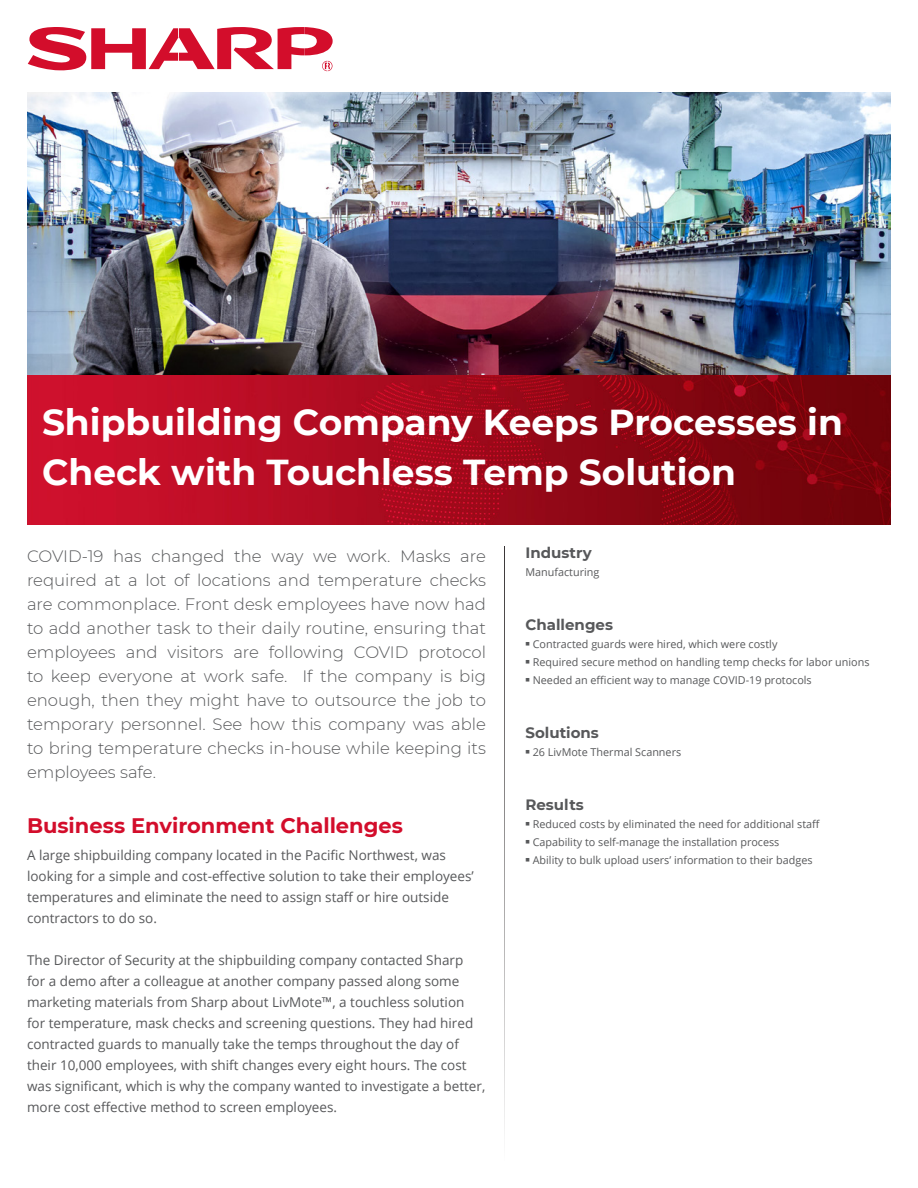
<style>
.page{position:relative;width:918px;height:1188px;background:#fff}
.page>*{position:absolute;margin:0;border:0;box-sizing:border-box;transform-origin:0 0}
.t1{font:700 36px/49.5px "Montserrat";color:#fff}
.t2{font:700 21px "Montserrat";color:#d30d2b}
.t3{font:300 16.5px/24px "Montserrat";color:#57585a;text-align:justify}
.t4{font:700 15px "Montserrat";color:#57585a}
.t5{font:13.5px/21px "Open Sans";color:#57585a}
.t6{font:10.8px "Open Sans";color:#57585a}
</style>
<div class="page">
<img style="left:27px;top:93px;width:864px;height:431px">
<svg style="left:28px;top:27px;width:305px;height:44px"></svg>
<hr style="left:504px;top:546px;width:1px;height:615px;background:#231f20">
<h1 class="t1" style="left:42px;top:396px;width:802px">Shipbuilding Company Keeps Processes in<br>Check with Touchless Temp Solution</h1>
<p class="t3" style="left:27px;top:544px;width:461px">COVID-19 has changed the way we work. Masks are required at a lot of locations and temperature checks are commonplace. Front desk employees have now had to add another task to their daily routine, ensuring that employees and visitors are following COVID protocol to keep everyone at work safe. If the company is big enough, then they might have to outsource the job to temporary personnel. See how this company was able to bring temperature checks in-house while keeping its employees safe.</p>
<h2 class="t2" style="left:27px;top:810px;width:377px">Business Environment Challenges</h2>
<p class="t5" style="left:27px;top:845px;width:448px">A large shipbuilding company located in the Pacific Northwest, was looking for a simple and cost-effective solution to take their employees’ temperatures and eliminate the need to assign staff or hire outside contractors to do so.</p>
<p class="t5" style="left:27px;top:950px;width:460px">The Director of Security at the shipbuilding company contacted Sharp<br>for a demo after a colleague at another company passed along some marketing materials from Sharp about LivMote™, a touchless solution for temperature, mask checks and screening questions. They had hired contracted guards to manually take the temps throughout the day of their 10,000 employees, with shift changes every eight hours. The cost was significant, which is why the company wanted to investigate a better, more cost effective method to screen employees.</p>
<p class="t4" style="left:525px;top:541px;width:68px">Industry</p>
<p class="t6" style="left:525px;top:564px;width:75px">Manufacturing</p>
<p class="t4" style="left:525px;top:613px;width:89px">Challenges</p>
<p class="t6" style="left:525px;top:636px;width:253px">■ Contracted guards were hired, which were costly</p>
<p class="t6" style="left:525px;top:654px;width:346px">■ Required secure method on handling temp checks for labor unions</p>
<p class="t6" style="left:525px;top:672px;width:288px">■ Needed an efficient way to manage COVID-19 protocols</p>
<p class="t4" style="left:525px;top:721px;width:75px">Solutions</p>
<p class="t6" style="left:525px;top:744px;width:157px">■ 26 LivMote Thermal Scanners</p>
<p class="t4" style="left:525px;top:793px;width:60px">Results</p>
<p class="t6" style="left:525px;top:816px;width:296px">■ Reduced costs by eliminated the need for additional staff</p>
<p class="t6" style="left:525px;top:834px;width:255px">■ Capability to self-manage the installation process</p>
<p class="t6" style="left:525px;top:852px;width:289px">■ Ability to bulk upload users’ information to their badges</p>
</div>
